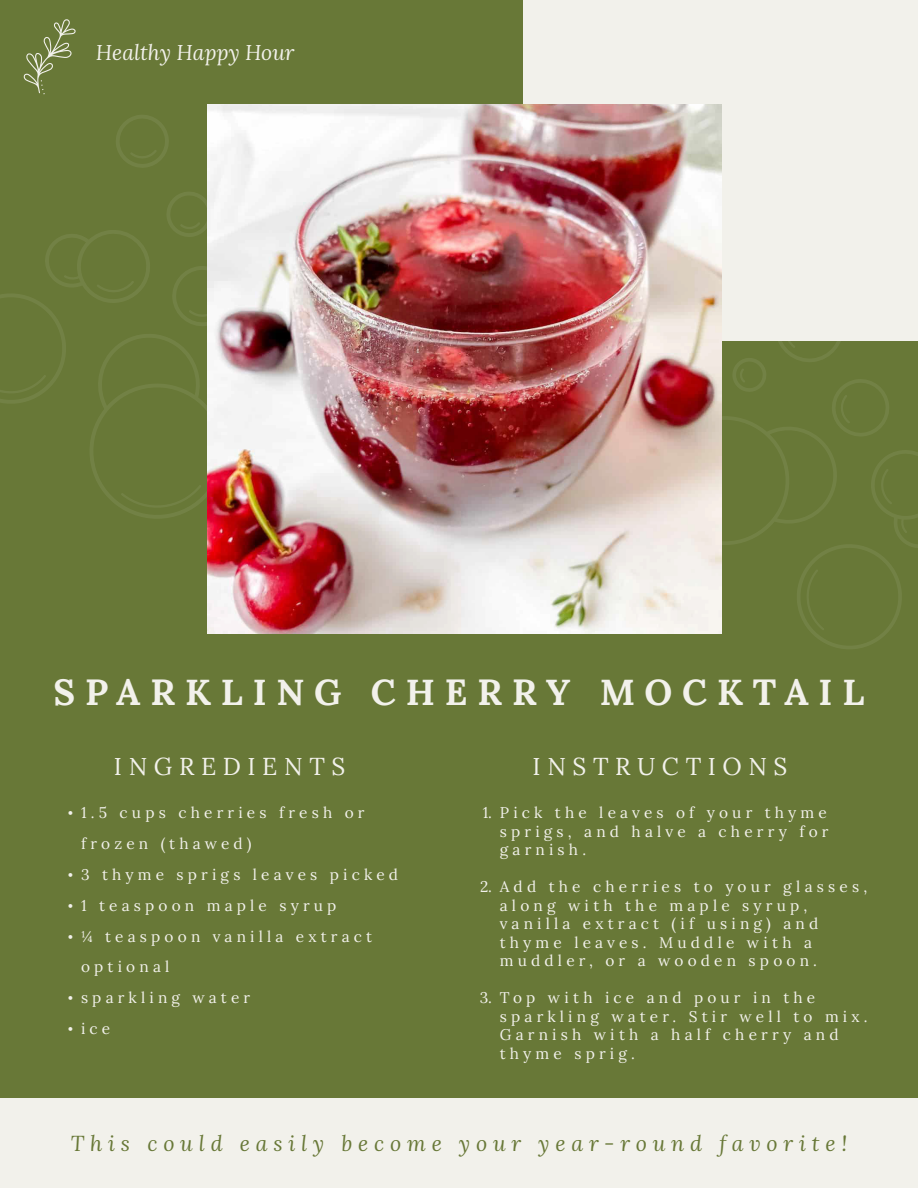
<style>
.page{position:relative;width:918px;height:1188px;background:#687837}
.page>*{position:absolute;margin:0;border:0;box-sizing:border-box;transform-origin:0 0}
.t1{font:700 36.3px "Lora";letter-spacing:.27em;color:#f2f1eb}
.t2{font:24.45px "Lora";letter-spacing:.27em;color:#f2f1eb}
.t3{font:italic 21.45px "Lora";letter-spacing:.27em;color:#687837}
.t4{font:italic 21.3px "Lora";color:#f2f1eb}
.t5{font:15.45px/18.5px "Lora";letter-spacing:.27em;color:#f2f1eb}
.s1{font-family:"Times New Roman"}
</style>
<div class="page">
<div style="left:0;top:1099px;width:918px;height:89px;background:#f2f1eb"></div>
<svg style="left:0;top:115px;width:207px;height:403px"></svg>
<svg style="left:721px;top:341px;width:197px;height:308px"></svg>
<div style="left:524px;top:0;width:394px;height:341px;background:#f2f1eb"></div>
<img style="left:207px;top:104px;width:514px;height:530px">
<svg style="left:24px;top:19px;width:52px;height:75px"></svg>
<p class="t4" style="left:96px;top:38px;width:200px">Healthy Happy Hour</p>
<h1 class="t1" style="left:54px;top:662px;width:812px">SPARKLING CHERRY MOCKTAIL</h1>
<h1 class="t2" style="left:114px;top:747px;width:233px">INGREDIENTS</h1>
<h1 class="t2" style="left:533px;top:747px;width:256px">INSTRUCTIONS</h1>
<p class="t5" style="left:81px;top:796px;width:285px;line-height:30.8px;text-indent:-13px"><span class="s1">•</span> 1.5 cups cherries fresh or frozen (thawed)</p>
<p class="t5" style="left:68px;top:864px;width:332px"><span class="s1">•</span> 3 thyme sprigs leaves picked</p>
<p class="t5" style="left:68px;top:895px;width:270px"><span class="s1">•</span> 1 teaspoon maple syrup</p>
<p class="t5" style="left:81px;top:920px;width:293px;line-height:30.8px;text-indent:-13px"><span class="s1">•</span> ¼ teaspoon vanilla extract optional</p>
<p class="t5" style="left:68px;top:987px;width:184px"><span class="s1">•</span> sparkling water</p>
<p class="t5" style="left:68px;top:1018px;width:44px"><span class="s1">•</span> ice</p>
<p class="t5" style="left:500px;top:803px;width:330px;text-align:justify;text-indent:-17px">1. Pick the leaves of your thyme sprigs, and halve a cherry for garnish.</p>
<p class="t5" style="left:500px;top:876px;width:369px;text-indent:-20px">2. Add the cherries to your glasses, along with the maple syrup, vanilla extract (if using) and thyme leaves. Muddle with a muddler, or a wooden spoon.</p>
<p class="t5" style="left:500px;top:987px;width:369px;text-indent:-20px">3. Top with ice and pour in the sparkling water. Stir well to mix.<br>Garnish with a half cherry and thyme sprig.</p>
<p class="t3" style="left:71px;top:1128px;width:778px">This could easily become your year-round favorite!</p>
</div>
